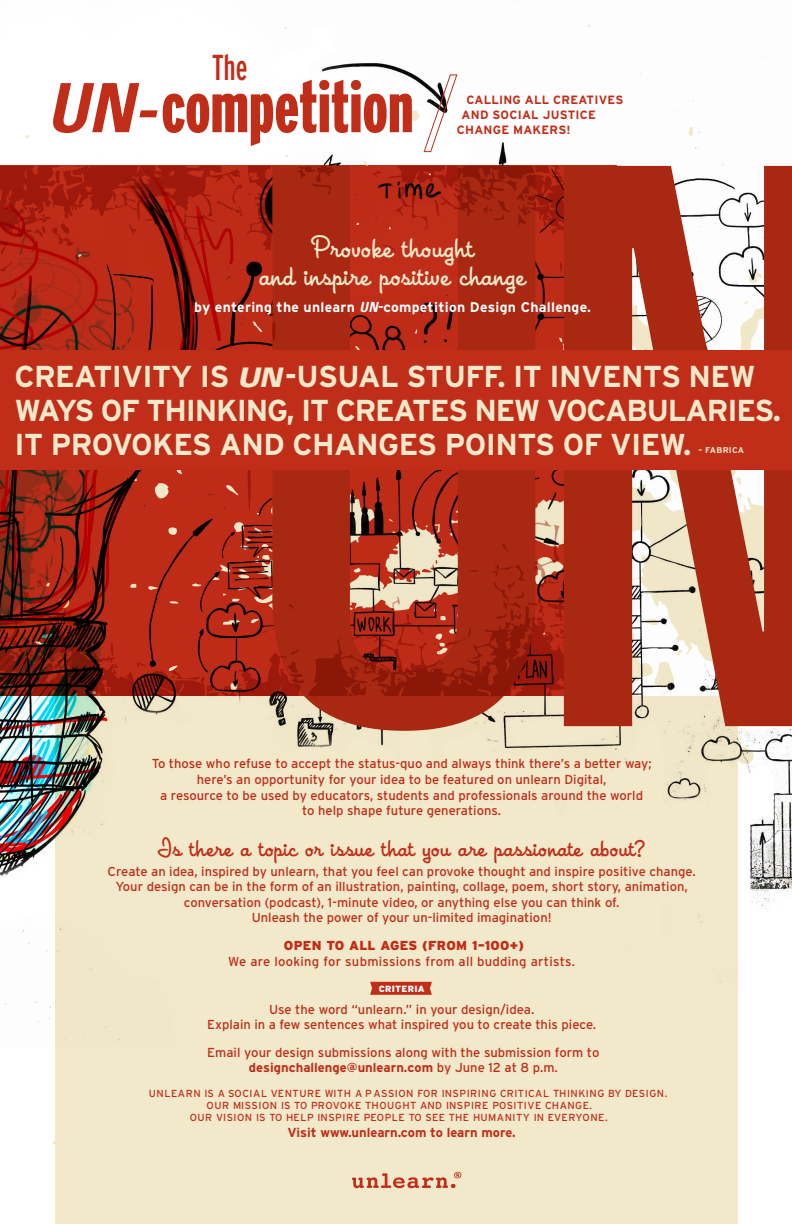
<style>
.page{position:relative;width:792px;height:1224px;background:#fff}
.page>*{position:absolute;margin:0;border:0;box-sizing:border-box;transform-origin:0 0}
.t1{font:900 extra-condensed 72px "Interstate";color:#c02d19}
.t2{font:extra-condensed 36px "Interstate";color:#c02d19}
.t3{font:700 30.2px/34px "Interstate";letter-spacing:-.03em;color:#f2e8ca}
.t4{font:28px/28px "House A Rama League Night";letter-spacing:.02em;color:#f2e8ca;text-align:center}
.t5{font:24px "House A Rama League Night";letter-spacing:.02em;color:#c02d19}
.t6{font:700 14px "Interstate";letter-spacing:.02em;color:#fff}
.t7{font:13px/15.6px "Interstate";color:#c02d19;text-align:center}
.t8{font:13px "Interstate";letter-spacing:.02em;color:#c02d19}
.t9{font:700 13px "Interstate";color:#c02d19}
.t10{font:900 13px "Interstate";letter-spacing:.02em;color:#c02d19}
.t11{font:700 12px "Interstate";letter-spacing:.02em;color:#c02d19}
.t12{font:10.2px "Interstate";color:#c02d19}
.t13{font:10.2px "Interstate";letter-spacing:.04em;color:#c02d19}
.t14{font:900 9px "Interstate";letter-spacing:.025em;color:#fff}
.t15{font:700 8.4px "Interstate";letter-spacing:.03em;color:#f2e8ca}
.s1{font-family:"Univers LT Std";font-weight:700;font-style:italic;font-stretch:condensed;font-size:68px}
.s2{font-family:"Univers LT Std";font-style:italic;font-stretch:condensed}
.s3{font-family:"Univers LT Std";font-weight:900;font-style:italic;font-size:27px}
.s4{font-weight:700}
</style>
<div class="page">
<div style="left:55px;top:696px;width:682px;height:528px;background:#f2e8ca"></div>
<img style="left:0;top:25px;width:792px;height:1022px">
<svg style="left:272px;top:696px;width:263px;height:35px;fill:#a82811"></svg>
<svg style="left:0;top:166px;width:564px;height:530px;background:#a42a17"></svg>
<svg style="left:564px;top:166px;width:228px;height:560px;fill:#a82811"></svg>
<svg style="left:408px;top:74px;width:49px;height:78px"></svg>
<div style="left:0;top:351px;width:792px;height:119px;background:#c02d19"></div>
<svg style="left:349px;top:955px;width:83px;height:40px"></svg>
<svg style="left:352px;top:1172px;width:109px;height:16px"></svg>
<h2 class="t2" style="left:212px;top:47px;width:37px">The</h2>
<h1 class="t1" style="left:46px;top:67px;width:369px"><span class="s1">UN-</span>competition</h1>
<p class="t11" style="left:466px;top:93px;width:158px">CALLING ALL CREATIVES</p>
<p class="t11" style="left:462px;top:108px;width:136px">AND SOCIAL JUSTICE</p>
<p class="t11" style="left:457px;top:123px;width:115px">CHANGE MAKERS!</p>
<h3 class="t4" style="left:259px;top:237px;width:268px">Provoke thought<br>and inspire positive change</h3>
<p class="t6" style="left:194px;top:299px;width:398px">by entering the unlearn <span class="s2">UN</span>-competition Design Challenge.</p>
<h3 class="t3" style="left:14px;top:359px;width:768px">CREATIVITY IS <span class="s3">UN</span>-USUAL STUFF. IT INVENTS NEW<br>WAYS OF THINKING, IT CREATES NEW VOCABULARIES.<br>IT PROVOKES AND CHANGES POINTS OF VIEW.</h3>
<p class="t15" style="left:699px;top:445px;width:47px">– FABRICA</p>
<p class="t7" style="left:152px;top:756px;width:501px">To those who refuse to accept the status-quo and always think there’s a better way; here’s an opportunity for your idea to be featured on unlearn Digital,<br>a resource to be used by educators, students and professionals around the world<br>to help shape future generations.</p>
<h3 class="t5" style="left:158px;top:834px;width:489px">Is there a topic or issue that you are passionate about?</h3>
<p class="t7" style="left:108px;top:863px;width:590px">Create an idea, inspired by unlearn, that you feel can provoke thought and inspire positive change.<br>Your design can be in the form of an illustration, painting, collage, poem, short story, animation, conversation (podcast), 1-minute video, or anything else you can think of.<br>Unleash the power of your un-limited imagination!</p>
<p class="t10" style="left:284px;top:938px;width:242px">OPEN TO ALL AGES (FROM 1–100+)</p>
<p class="t8" style="left:228px;top:954px;width:348px">We are looking for submissions from all budding artists.</p>
<p class="t14" style="left:379px;top:984px;width:47px">CRITERIA</p>
<p class="t7" style="left:207px;top:1001px;width:391px">Use the word “unlearn.” in your design/idea.<br>Explain in a few sentences what inspired you to create this piece.</p>
<p class="t7" style="left:207px;top:1044px;width:394px">Email your design submissions along with the submission form to <span class="s4">designchallenge@unlearn.com</span> by June 12 at 8 p.m.</p>
<p class="t13" style="left:149px;top:1087px;width:520px">UNLEARN IS A SOCIAL VENTURE WITH A P ASSION FOR INSPIRING CRITICAL THINKING BY DESIGN.</p>
<p class="t12" style="left:207px;top:1100px;width:387px">OUR MISSION IS TO PROVOKE THOUGHT AND INSPIRE POSITIVE CHANGE.</p>
<p class="t12" style="left:190px;top:1112px;width:419px">OUR VISION IS TO HELP INSPIRE PEOPLE TO SEE THE HUMANITY IN EVERYONE.</p>
<p class="t9" style="left:288px;top:1125px;width:230px">Visit www.unlearn.com to learn more.</p>
</div>
